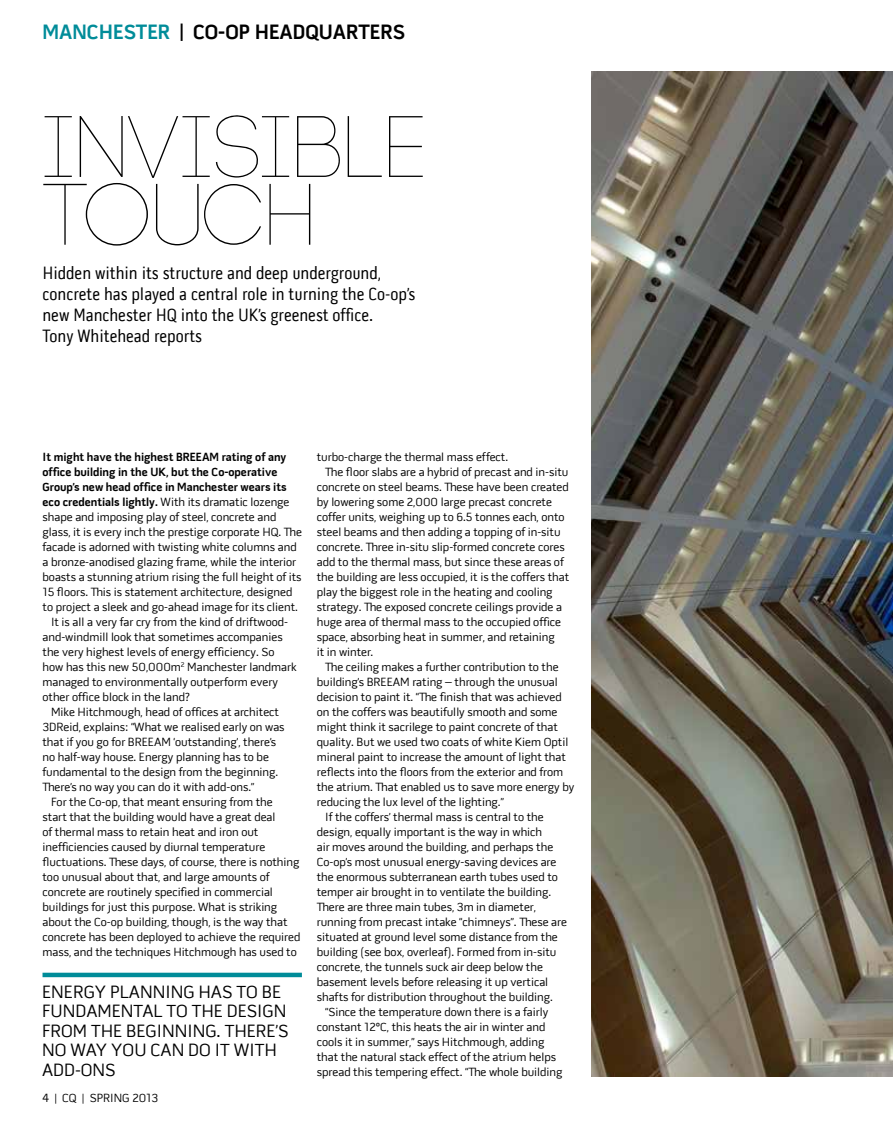
<style>
.page{position:relative;width:893px;height:1127px;background:#fff}
.page>*{position:absolute;margin:0;border:0;box-sizing:border-box;transform-origin:0 0}
.t1{font:300 87px/67.8px "Code";letter-spacing:.02em;color:#000}
.t2{font:700 21px "Pill Gothic 600 mg";color:#000}
.t3{font:18px/21px "Pill Gothic 300 mg";color:#000}
.t4{font:18px/19.5px "Pill Gothic 600 mg";color:#000}
.t5{font:12px "Pill Gothic 600 mg";color:#000}
.t6{font:700 12px "Pill Gothic 600 mg";color:#000}
.s1{color:#008c99}
.s2{font-weight:400}
</style>
<div class="page">
<img style="left:591px;top:71px;width:302px;height:1005px">
<hr style="left:43px;top:973px;width:259px;height:4px;background:#008c99">
<p class="t2" style="left:43px;top:19px;width:364px"><span class="s1">manchester</span> | co-op headquarters</p>
<p class="t1" style="left:43px;top:115px;width:384px">INVISIBLE<br>TOUCH</p>
<p class="t3" style="left:43px;top:263px;width:374px">Hidden within its structure and deep underground, concrete has played a central role in turning the Co-op’s new Manchester HQ into the UK’s greenest office.<br>Tony Whitehead reports</p>
<p class="t6" style="left:43px;top:450px;width:149px">It might have the highest BREEAM</p>
<p class="t6" style="left:222px;top:450px;width:66px">rating of any</p>
<p class="t6" style="left:43px;top:465px;width:237px">office building in the UK, but the Co-operative</p>
<p class="t6" style="left:43px;top:480px;width:246px">Group’s new head office in Manchester wears its</p>
<p class="t6" style="left:43px;top:495px;width:248px">eco credentials lightly. <span class="s2">With its dramatic lozenge</span></p>
<p class="t5" style="left:43px;top:510px;width:235px">shape and imposing play of steel, concrete and</p>
<p class="t5" style="left:43px;top:525px;width:261px">glass, it is every inch the prestige corporate HQ. The</p>
<p class="t5" style="left:43px;top:540px;width:256px">facade is adorned with twisting white columns and</p>
<p class="t5" style="left:43px;top:555px;width:255px">a bronze-anodised glazing frame, while the interior</p>
<p class="t5" style="left:43px;top:570px;width:261px">boasts a stunning atrium rising the full height of its</p>
<p class="t5" style="left:43px;top:585px;width:251px">15 floors. This is statement architecture, designed</p>
<p class="t5" style="left:43px;top:600px;width:257px">to project a sleek and go-ahead image for its client.</p>
<p class="t5" style="left:51px;top:615px;width:239px">I t is all a very far cry from the kind of driftwood-</p>
<p class="t5" style="left:43px;top:630px;width:242px">and-windmill look that sometimes accompanies</p>
<p class="t5" style="left:43px;top:645px;width:233px">the very highest levels of energy efficiency. So</p>
<p class="t5" style="left:43px;top:660px;width:256px">how has this new 50,000m<sup>2</sup> Manchester landmark</p>
<p class="t5" style="left:43px;top:675px;width:237px">managed to environmentally outperform every</p>
<p class="t5" style="left:43px;top:690px;width:149px">other office block in the land?</p>
<p class="t5" style="left:51px;top:705px;width:230px">Mike Hitchmough, head of offices at architect</p>
<p class="t5" style="left:43px;top:720px;width:244px">3DReid, explains: “What we realised early on was</p>
<p class="t5" style="left:43px;top:735px;width:235px">that if you go for BREEAM ‘outstanding’, there’s</p>
<p class="t5" style="left:43px;top:750px;width:228px">no half-way house. Energy planning has to be</p>
<p class="t5" style="left:43px;top:765px;width:237px">fundamental to the design from the beginning.</p>
<p class="t5" style="left:43px;top:780px;width:213px">There’s no way you can do it with add-ons.”</p>
<p class="t5" style="left:51px;top:795px;width:223px">For the Co-op, that meant ensuring from the</p>
<p class="t5" style="left:43px;top:810px;width:234px">start that the building would have a great deal</p>
<p class="t5" style="left:43px;top:825px;width:217px">of thermal mass to retain heat and iron out</p>
<p class="t5" style="left:43px;top:840px;width:224px">inefficiencies caused by diurnal temperature</p>
<p class="t5" style="left:43px;top:855px;width:258px">fluctuations. These days, of course, there is nothing</p>
<p class="t5" style="left:43px;top:870px;width:229px">too unusual about that, and large amounts of</p>
<p class="t5" style="left:43px;top:885px;width:232px">concrete are routinely specified in commercial</p>
<p class="t5" style="left:43px;top:900px;width:236px">buildings for just this purpose. What is striking</p>
<p class="t5" style="left:43px;top:915px;width:247px">about the Co-op building, though, is the way that</p>
<p class="t5" style="left:43px;top:930px;width:259px">concrete has been deployed to achieve the required</p>
<p class="t5" style="left:43px;top:945px;width:256px">mass, and the techniques Hitchmough has used to</p>
<p class="t4" style="left:42px;top:982px;width:230px">Energy planning has to be fundame</p>
<p class="t4" style="left:42px;top:1001px;width:248px;text-indent:79px">ntal to the design from the beginning. There’s no way you can do it with add-ons</p>
<p class="t5" style="left:43px;top:1091px;width:117px">4 | CQ | spring 2013</p>
<p class="t5" style="left:317px;top:450px;width:193px">turbo-charge the thermal mass effect.</p>
<p class="t5" style="left:325px;top:465px;width:245px">The floor slabs are a hybrid of precast and in-situ</p>
<p class="t5" style="left:317px;top:480px;width:254px">concrete on steel beams. These have been created</p>
<p class="t5" style="left:317px;top:495px;width:237px">by lowering some 2,000 large precast concrete</p>
<p class="t5" style="left:317px;top:510px;width:249px">coffer units, weighing up to 6.5 tonnes each, onto</p>
<p class="t5" style="left:317px;top:525px;width:245px">steel beams and then adding a topping of in-situ</p>
<p class="t5" style="left:317px;top:540px;width:249px">concrete. Three in-situ slip-formed concrete cores</p>
<p class="t5" style="left:317px;top:555px;width:248px">add to the thermal mass, but since these areas of</p>
<p class="t5" style="left:317px;top:570px;width:254px">the building are less occupied, it is the coffers that</p>
<p class="t5" style="left:317px;top:585px;width:237px">play the biggest role in the heating and cooling</p>
<p class="t5" style="left:317px;top:600px;width:247px">strategy. The exposed concrete ceilings provide a</p>
<p class="t5" style="left:317px;top:615px;width:246px">huge area of thermal mass to the occupied office</p>
<p class="t5" style="left:317px;top:630px;width:239px">space, absorbing heat in summer, and retaining</p>
<p class="t5" style="left:317px;top:645px;width:58px">it in winter.</p>
<p class="t5" style="left:325px;top:660px;width:235px">The ceiling makes a further contribution to the</p>
<p class="t5" style="left:317px;top:675px;width:242px">building’s BREEAM rating – through the unusual</p>
<p class="t5" style="left:317px;top:690px;width:247px">decision to paint it. “The finish that was achieved</p>
<p class="t5" style="left:317px;top:705px;width:242px">on the coffers was beautifully smooth and some</p>
<p class="t5" style="left:317px;top:720px;width:243px">might think it sacrilege to paint concrete of that</p>
<p class="t5" style="left:317px;top:735px;width:253px">quality. But we used two coats of white Kiem Optil</p>
<p class="t5" style="left:317px;top:750px;width:251px">mineral paint to increase the amount of light that</p>
<p class="t5" style="left:317px;top:765px;width:248px">reflects into the floors from the exterior and from</p>
<p class="t5" style="left:317px;top:780px;width:259px">the atrium. That enabled us to save more energy by</p>
<p class="t5" style="left:317px;top:795px;width:189px">reducing the lux level of the lighting.”</p>
<p class="t5" style="left:325px;top:810px;width:220px">I f the coffers’ thermal mass is central to the</p>
<p class="t5" style="left:317px;top:825px;width:227px">design, equally important is the way in which</p>
<p class="t5" style="left:317px;top:840px;width:238px">air moves around the building, and perhaps the</p>
<p class="t5" style="left:317px;top:855px;width:241px">Co-op’s most unusual energy-saving devices are</p>
<p class="t5" style="left:317px;top:870px;width:243px">the enormous subterranean earth tubes used to</p>
<p class="t5" style="left:317px;top:885px;width:236px">temper air brought in to ventilate the building.</p>
<p class="t5" style="left:317px;top:900px;width:221px">There are three main tubes, 3m in diameter,</p>
<p class="t5" style="left:317px;top:915px;width:252px">running from precast intake “chimneys”. These are</p>
<p class="t5" style="left:317px;top:930px;width:243px">situated at ground level some distance from the</p>
<p class="t5" style="left:317px;top:945px;width:241px">building (see box, overleaf). Formed from in-situ</p>
<p class="t5" style="left:317px;top:960px;width:228px">concrete, the tunnels suck air deep below the</p>
<p class="t5" style="left:317px;top:975px;width:233px">basement levels before releasing it up vertical</p>
<p class="t5" style="left:317px;top:990px;width:237px">shafts for distribution throughout the building.</p>
<p class="t5" style="left:325px;top:1005px;width:224px">“Since the temperature down there is a fairly</p>
<p class="t5" style="left:317px;top:1020px;width:230px">constant 12ºC, this heats the air in winter and</p>
<p class="t5" style="left:317px;top:1035px;width:229px">cools it in summer,” says Hitchmough, adding</p>
<p class="t5" style="left:317px;top:1050px;width:241px">that the natural stack effect of the atrium helps</p>
<p class="t5" style="left:317px;top:1065px;width:247px">spread this tempering effect. “The whole building</p>
</div>
